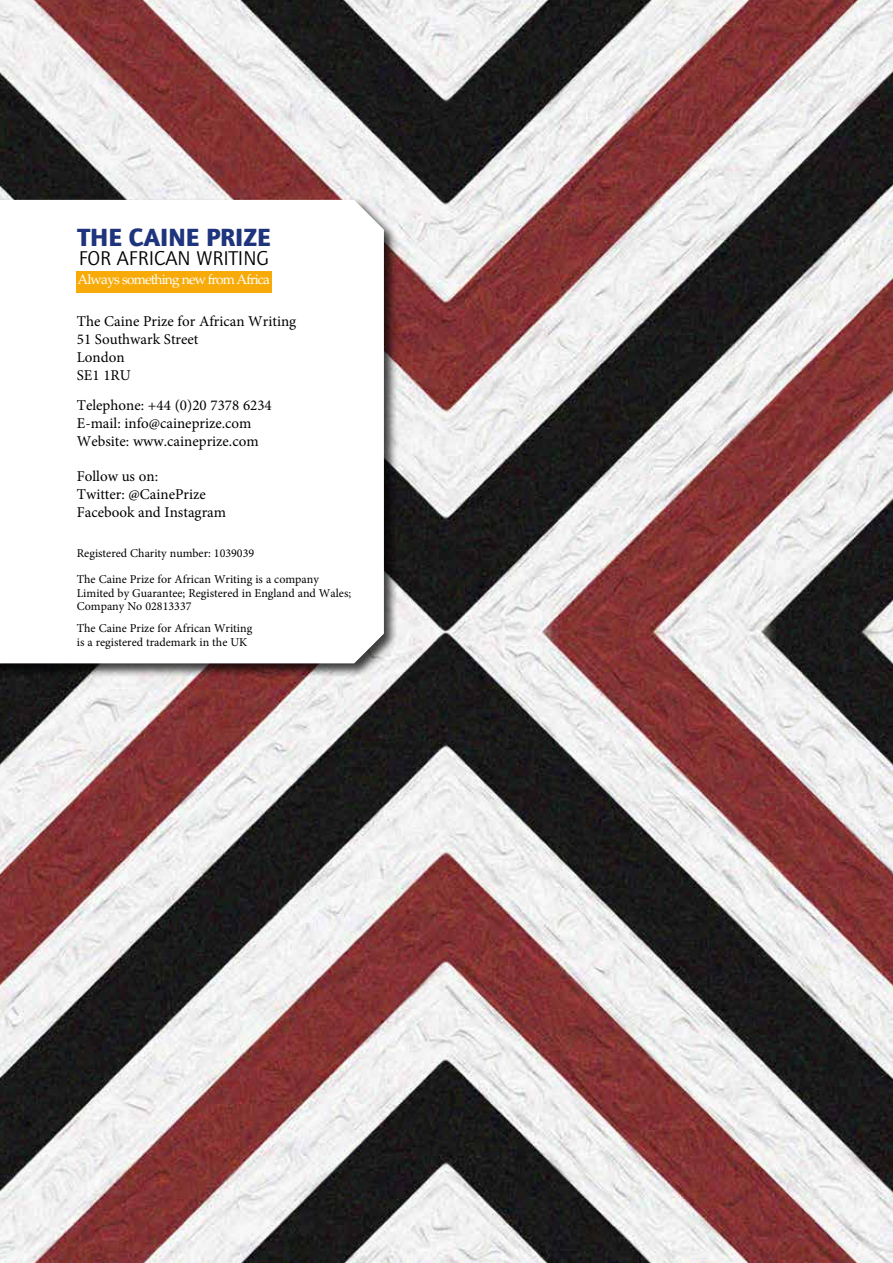
<style>
.page{position:relative;width:893px;height:1263px;background:#fff}
.page>*{position:absolute;margin:0;border:0;box-sizing:border-box;transform-origin:0 0}
.t1{font:700 25.8px "Foundry Journal";color:#1e347c}
.t2{font:20.7px "Foundry Journal";color:#000}
.t3{font:15px/18px "Minion Pro";color:#000}
.t4{font:13.8px "Palatino";letter-spacing:-.06em;color:#fff}
.t5{font:12px/13.5px "Minion Pro";color:#000}
</style>
<div class="page">
<img style="left:0;top:0;width:893px;height:1263px">
<div style="left:0;top:198px;width:398px;height:479px;background:#000;opacity:.75"></div>
<svg style="left:0;top:200px;width:384px;height:463px"></svg>
<div style="left:77px;top:271px;width:195px;height:21px;background:#f8ab08"></div>
<h1 class="t1" style="left:77px;top:222px;width:194px">THE CAINE PRIZE</h1>
<h2 class="t2" style="left:79px;top:247px;width:192px">FOR AFRICAN WRITING</h2>
<p class="t4" style="left:78px;top:272px;width:194px">Always something new from Africa</p>
<p class="t3" style="left:77px;top:312px;width:221px">The Caine Prize for African Writing<br>51 Southwark Street<br>London<br>SE1 1RU</p>
<p class="t3" style="left:77px;top:397px;width:196px">Telephone: +44 (0)20 7378 6234<br>E-mail: info@caineprize.com<br>Website: www.caineprize.com</p>
<p class="t3" style="left:77px;top:468px;width:151px">Follow us on:<br>Twitter: @CainePrize<br>Facebook and Instagram</p>
<p class="t5" style="left:77px;top:540px;width:244px;line-height:26.2px">Registered Charity number: 1039039<br>The Caine Prize for African Writing is a company</p>
<p class="t5" style="left:77px;top:586px;width:276px">Limited by Guarantee; Registered in England and Wales;<br>Company No 02813337</p>
<p class="t5" style="left:77px;top:621px;width:177px">The Caine Prize for African Writing is a registered trademark in the UK</p>
</div>
